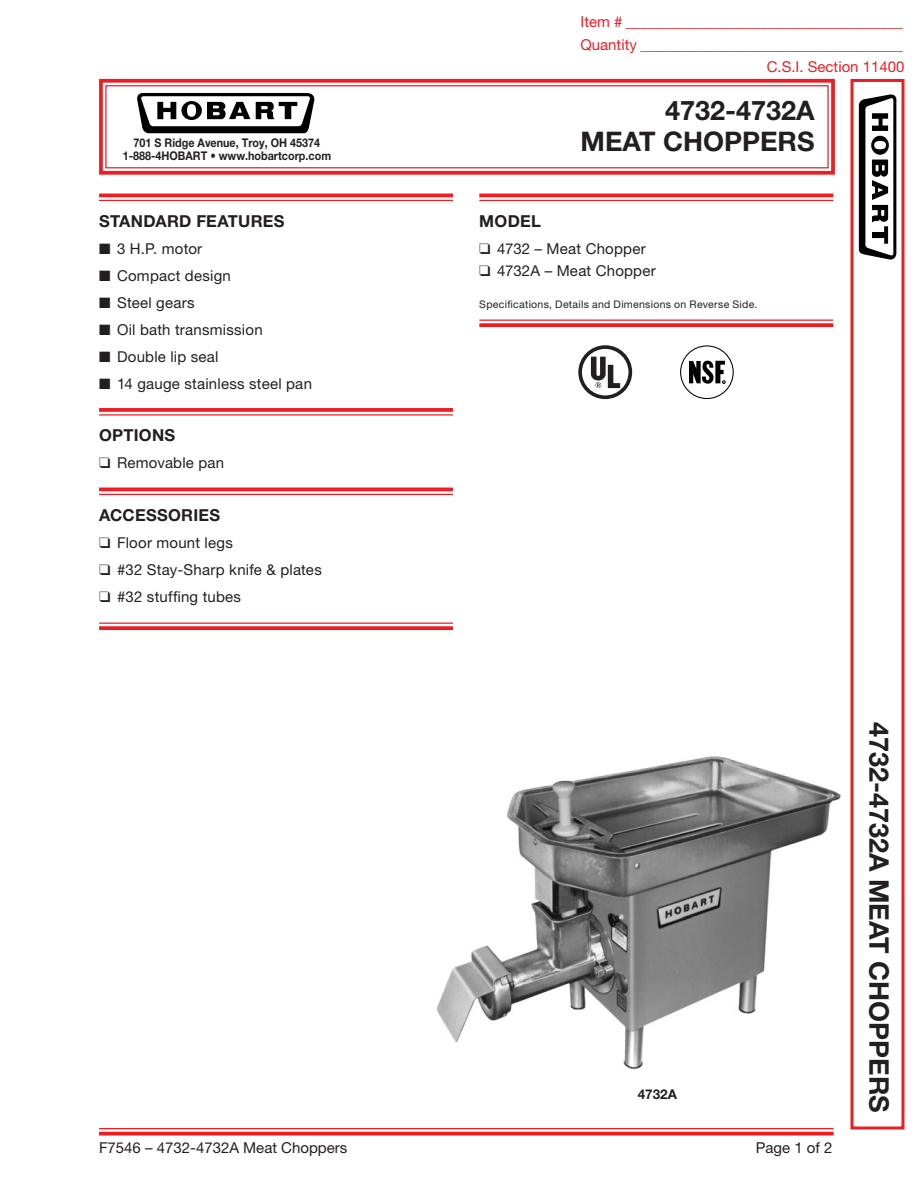
<style>
.page{position:relative;width:918px;height:1188px;background:#fff}
.page>*{position:absolute;margin:0;border:0;box-sizing:border-box;transform-origin:0 0}
.t1{font:700 27px "Helvetica Neue LT Std";color:#231f20}
.Heading_w_line_above{font:700 16.5px "Helvetica Neue LT Std";letter-spacing:.015em;color:#231f20}
.Body_Text-Headings{font:700 16.5px "Helvetica Neue LT Std";letter-spacing:.015em;color:#231f20}
.Front_Text_w_indent{font:15px "Helvetica Neue LT Std";letter-spacing:.015em;color:#231f20}
.t2{font:15px/22.5px "Helvetica Neue LT Std";color:#ee1d23;text-align:right}
.Bottom_Line{font:15px "Helvetica Neue LT Std";color:#231f20}
.Body_Text{font:15px "Helvetica Neue LT Std";letter-spacing:.015em;color:#231f20}
.Bottom_Line-2{font:700 13.5px "Helvetica Neue LT Std";color:#231f20}
.t3{font:700 12px "Helvetica Neue LT Std";color:#231f20;scale:.9 1}
.Body_Text-Back{font:10.5px "Helvetica Neue LT Std";letter-spacing:.03em;color:#231f20}
</style>
<div class="page">
<svg style="left:99px;top:78px;width:736px;height:97px"></svg>
<div style="left:105px;top:85px;width:724px;height:83px;border:1px solid #ee1d23"></div>
<div style="left:850px;top:79px;width:54px;height:1051px;border:3px solid #ee1d23"></div>
<hr style="left:99px;top:1128px;width:735px;height:1px;background:#ee1d23">
<svg style="left:99px;top:1132px;width:735px;height:4px;background:#f0393e"></svg>
<svg style="left:137px;top:93px;width:178px;height:40px"></svg>
<svg style="left:859px;top:94px;width:37px;height:166px"></svg>
<hr style="left:99px;top:194px;width:354px;height:3px;background:#ee1d23">
<hr style="left:99px;top:200px;width:354px;height:1px;background:#ee1d23">
<svg style="left:99px;top:408px;width:354px;height:4px"></svg>
<hr style="left:99px;top:414px;width:354px;height:2px;background:#ee1d23">
<hr style="left:99px;top:488px;width:354px;height:3px;background:#ee1d23">
<hr style="left:99px;top:494px;width:354px;height:1px;background:#ee1d23">
<hr style="left:99px;top:623px;width:354px;height:1px;background:#ee1d23">
<svg style="left:99px;top:626px;width:354px;height:4px"></svg>
<hr style="left:479px;top:194px;width:354px;height:3px;background:#ee1d23">
<hr style="left:479px;top:200px;width:354px;height:1px;background:#ee1d23">
<hr style="left:479px;top:320px;width:354px;height:1px;background:#ee1d23">
<svg style="left:479px;top:323px;width:354px;height:4px"></svg>
<div style="left:680px;top:345px;width:54px;height:54px;border:1px solid #000;border-radius:50%"></div>
<svg style="left:689px;top:360px;width:36px;height:24px"></svg>
<svg style="left:578px;top:345px;width:54px;height:54px"></svg>
<div style="left:582px;top:349px;width:46px;height:46px;background:#fff;border-radius:50%"></div>
<svg style="left:591px;top:357px;width:29px;height:31px"></svg>
<img style="left:437px;top:756px;width:404px;height:313px">
<p class="t2" style="left:580px;top:10px;width:326px">Item # _____________________________________<br>Quantity ___________________________________<br>C.S.I. Section 11400</p>
<h1 class="t1" style="left:665px;top:93px;width:151px">4732-4732A</h1>
<p class="t3" style="left:134px;top:135px;width:209px">701 S Ridge Avenue, Troy, OH 45374</p>
<h1 class="t1" style="left:581px;top:125px;width:236px">MEAT CHOPPERS</h1>
<p class="t3" style="left:123px;top:148px;width:233px">1-888-4HOBART • www.hobartcorp.com</p>
<p class="Heading_w_line_above" style="left:99px;top:210px;width:187px">STANDARD FEATURES</p>
<p class="Front_Text_w_indent" style="left:99px;top:239px;width:105px">■ 3 H.P. motor</p>
<p class="Front_Text_w_indent" style="left:99px;top:266px;width:133px">■ Compact design</p>
<p class="Front_Text_w_indent" style="left:99px;top:293px;width:97px">■ Steel gears</p>
<p class="Front_Text_w_indent" style="left:99px;top:320px;width:165px">■ Oil bath transmission</p>
<p class="Front_Text_w_indent" style="left:99px;top:347px;width:121px">■ Double lip seal</p>
<p class="Front_Text_w_indent" style="left:99px;top:374px;width:214px">■ 14 gauge stainless steel pan</p>
<p class="Heading_w_line_above" style="left:99px;top:425px;width:78px">OPTIONS</p>
<p class="Front_Text_w_indent" style="left:99px;top:454px;width:127px">❑ Removable pan</p>
<p class="Heading_w_line_above" style="left:99px;top:504px;width:123px">ACCESSORIES</p>
<p class="Front_Text_w_indent" style="left:99px;top:533px;width:135px">❑ Floor mount legs</p>
<p class="Front_Text_w_indent" style="left:99px;top:560px;width:224px">❑ #32 Stay-Sharp knife &amp; plates</p>
<p class="Front_Text_w_indent" style="left:99px;top:587px;width:144px">❑ #32 stuffing tubes</p>
<p class="Body_Text-Headings" style="left:479px;top:210px;width:63px">MODEL</p>
<p class="Body_Text" style="left:479px;top:239px;width:168px">❑ 4732 – Meat Chopper</p>
<p class="Body_Text" style="left:479px;top:262px;width:178px">❑ 4732A – Meat Chopper</p>
<p class="Body_Text-Back" style="left:479px;top:298px;width:280px">Specifications, Details and Dimensions on Reverse Side.</p>
<p class="Bottom_Line-2" style="left:638px;top:1086px;width:41px">4732A</p>
<p class="Bottom_Line" style="left:99px;top:1139px;width:250px">F7546 – 4732-4732A Meat Choppers</p>
<p class="Bottom_Line" style="left:756px;top:1139px;width:78px">Page 1 of 2</p>
<p class="t1" style="left:896px;top:722px;width:393px;rotate:90deg">4732-4732A MEAT CHOPPERS</p>
</div>
